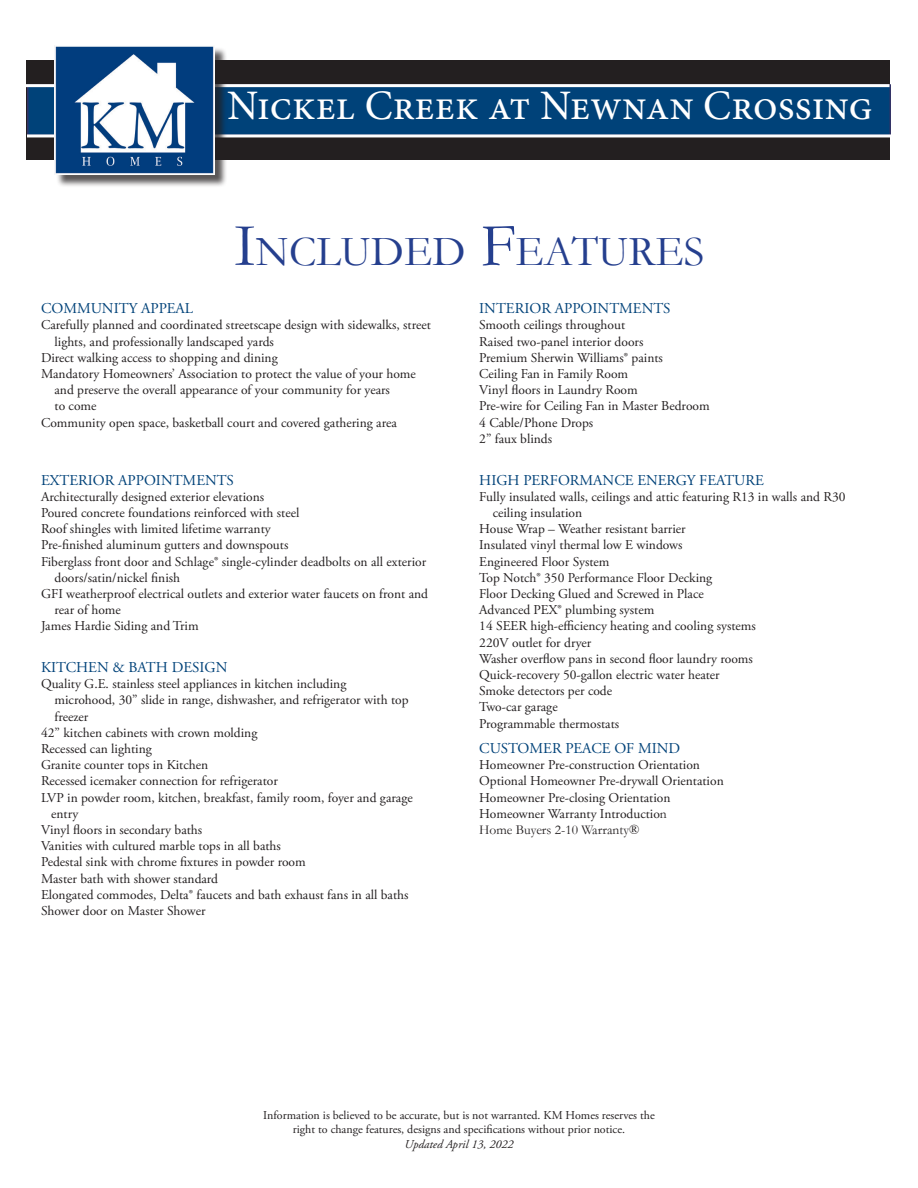
<style>
.page{position:relative;width:918px;height:1188px;background:#fff}
.page>*{position:absolute;margin:0;border:0;box-sizing:border-box;transform-origin:0 0}
.t1{font:43.05px "Garamond";color:#253f8e}
.t2{font:42px "Minion Pro";color:#fff}
.t3{font:15px "Adobe Garamond Pro";color:#004279}
.t4{font:13.5px/16.2px "Adobe Garamond Pro";color:#231f20}
.t5{font:13.5px "Garamond";color:#231f20}
.t6{font:12px "Adobe Garamond Pro";color:#231f20}
.t7{font:italic 12px "Adobe Garamond Pro";color:#231f20}
.s1{font-size:61.5px}
.s2{font-family:"Garamond"}
</style>
<div class="page">
<div style="left:26px;top:61px;width:864px;height:99px;background:#231f20"></div>
<div style="left:27px;top:84px;width:864px;height:52px;background:#004279;border:2px solid #336"></div>
<hr style="left:27px;top:134px;width:864px;height:3px;background:#fff">
<hr style="left:26px;top:84px;width:864px;height:3px;background:#fff">
<div style="left:56px;top:47px;width:171px;height:141px;background:#231f20;opacity:.75"></div>
<img style="left:54px;top:46px;width:160px;height:129px">
<p class="t2" style="left:227px;top:78px;width:647px">Nickel Creek at Newnan Crossing</p>
<p class="t1" style="left:234px;top:222px;width:472px"><span class="s1">I</span>NCLUDED <span class="s1">F</span>EATURES</p>
<p class="t3" style="left:41px;top:300px;width:154px">COMMUNITY APPEAL</p>
<p class="t4" style="left:41px;top:318px;width:391px">Carefully planned and coordinated streetscape design with sidewalks, street</p>
<p class="t4" style="left:55px;top:334px;width:221px">lights, and professionally landscaped yards</p>
<p class="t4" style="left:41px;top:350px;width:238px">Direct walking access to shopping and dining</p>
<p class="t4" style="left:41px;top:366px;width:376px">Mandatory Homeowners’ Association to protect the value of your home</p>
<p class="t4" style="left:55px;top:382px;width:337px">and preserve the overall appearance of your community for years</p>
<p class="t4" style="left:55px;top:399px;width:44px">to come</p>
<p class="t4" style="left:41px;top:415px;width:357px">Community open space, basketball court and covered gathering area</p>
<p class="t3" style="left:41px;top:471px;width:194px">EXTERIOR APPOINTMENTS</p>
<p class="t4" style="left:41px;top:489px;width:225px">Architecturally designed exterior elevations</p>
<p class="t4" style="left:41px;top:505px;width:260px">Poured concrete foundations reinforced with steel</p>
<p class="t4" style="left:41px;top:521px;width:231px">Roof shingles with limited lifetime warranty</p>
<p class="t4" style="left:41px;top:537px;width:249px">Pre-finished aluminum gutters and downspouts</p>
<p class="t4" style="left:41px;top:554px;width:387px">Fiberglass front door and Schlage® single-cylinder deadbolts on all exterior</p>
<p class="t4" style="left:55px;top:570px;width:127px">doors/satin/nickel finish</p>
<p class="t4" style="left:41px;top:586px;width:389px">GFI weatherproof electrical outlets and exterior water faucets on front and</p>
<p class="t4" style="left:55px;top:602px;width:68px">rear of home</p>
<p class="t4" style="left:41px;top:618px;width:159px">James Hardie Siding and Trim</p>
<p class="t3" style="left:41px;top:658px;width:188px">KITCHEN &amp; BATH DESIGN</p>
<p class="t4" style="left:41px;top:676px;width:307px">Quality G.E. stainless steel appliances in kitchen including</p>
<p class="t4" style="left:55px;top:693px;width:356px">microhood, 30” slide in range, dishwasher, and refrigerator with top freezer</p>
<p class="t4" style="left:41px;top:725px;width:218px">42” kitchen cabinets with crown molding</p>
<p class="t4" style="left:41px;top:741px;width:112px">Recessed can lighting</p>
<p class="t4" style="left:41px;top:757px;width:169px">Granite counter tops in Kitchen</p>
<p class="t4" style="left:41px;top:774px;width:238px">Recessed icemaker connection for refrigerator</p>
<p class="t4" style="left:51px;top:790px;width:363px;text-indent:-10px">LVP in powder room, kitchen, breakfast, family room, foyer and garage entry</p>
<p class="t4" style="left:41px;top:822px;width:163px">Vinyl floors in secondary baths</p>
<p class="t4" style="left:41px;top:838px;width:241px">Vanities with cultured marble tops in all baths</p>
<p class="t4" style="left:41px;top:855px;width:266px">Pedestal sink with chrome fixtures in powder room</p>
<p class="t4" style="left:41px;top:871px;width:179px">Master bath with shower standard</p>
<p class="t4" style="left:41px;top:887px;width:369px">Elongated commodes, Delta® faucets and bath exhaust fans in all baths</p>
<p class="t4" style="left:41px;top:903px;width:166px">Shower door on Master Shower</p>
<p class="t3" style="left:479px;top:300px;width:193px">INTERIOR APPOINTMENTS</p>
<p class="t4" style="left:479px;top:318px;width:147px">Smooth ceilings throughout</p>
<p class="t4" style="left:479px;top:334px;width:166px">Raised two-panel interior doors</p>
<p class="t4" style="left:479px;top:350px;width:185px">Premium Sherwin Williams® paints</p>
<p class="t4" style="left:479px;top:366px;width:151px">Ceiling Fan in Family Room</p>
<p class="t4" style="left:479px;top:382px;width:160px">Vinyl floors in Laundry Room</p>
<p class="t4" style="left:479px;top:399px;width:232px">Pre-wire for Ceiling Fan in Master Bedroom</p>
<p class="t4" style="left:479px;top:415px;width:116px">4 Cable/Phone Drops</p>
<p class="t4" style="left:479px;top:431px;width:74px">2” faux blinds</p>
<p class="t3" style="left:479px;top:471px;width:286px">HIGH PERFORMANCE ENERGY FEATURE</p>
<p class="t4" style="left:479px;top:489px;width:368px">Fully insulated walls, ceilings and attic featuring R13 in walls and R30</p>
<p class="t4" style="left:493px;top:505px;width:91px">ceiling insulation</p>
<p class="t4" style="left:479px;top:521px;width:208px">House Wrap – Weather resistant barrier</p>
<p class="t4" style="left:479px;top:537px;width:205px">Insulated vinyl thermal low E windows</p>
<p class="t4" style="left:479px;top:554px;width:132px">Engineered Floor System</p>
<p class="t4" style="left:479px;top:570px;width:235px">Top Notch® 350 Performance Floor Decking</p>
<p class="t4" style="left:479px;top:586px;width:226px">Floor Decking Glued and Screwed in Place</p>
<p class="t4" style="left:479px;top:602px;width:177px">Advanced PEX® plumbing system</p>
<p class="t4" style="left:479px;top:618px;width:278px">14 SEER high-efficiency heating and cooling systems</p>
<p class="t4" style="left:479px;top:635px;width:114px">220V outlet for dryer</p>
<p class="t4" style="left:479px;top:651px;width:275px">Washer overflow pans in second floor laundry rooms</p>
<p class="t4" style="left:479px;top:667px;width:242px">Quick-recovery 50-gallon electric water heater</p>
<p class="t4" style="left:479px;top:683px;width:134px">Smoke detectors per code</p>
<p class="t4" style="left:479px;top:699px;width:80px">Two-car garage</p>
<p class="t4" style="left:479px;top:716px;width:142px">Programmable thermostats</p>
<p class="t3" style="left:479px;top:739px;width:203px">CUSTOMER PEACE OF MIND</p>
<p class="t4" style="left:479px;top:757px;width:222px">Homeowner Pre-construction Orientation</p>
<p class="t4" style="left:479px;top:774px;width:246px">Optional Homeowner Pre-drywall Orientation</p>
<p class="t4" style="left:479px;top:790px;width:193px">Homeowner Pre-closing Orientation</p>
<p class="t4" style="left:479px;top:806px;width:189px">Homeowner Warranty Introductio<span class="s2">n</span></p>
<p class="t5" style="left:479px;top:821px;width:162px">Home Buyers 2-10 Warranty®</p>
<p class="t6" style="left:263px;top:1108px;width:393px">Information is believed to be accurate, but is not warranted. KM Homes reserves the</p>
<p class="t6" style="left:293px;top:1122px;width:334px">right to change features, designs and specifications without prior notice.</p>
<p class="t7" style="left:405px;top:1137px;width:110px">Updated April 13, 2022</p>
</div>
